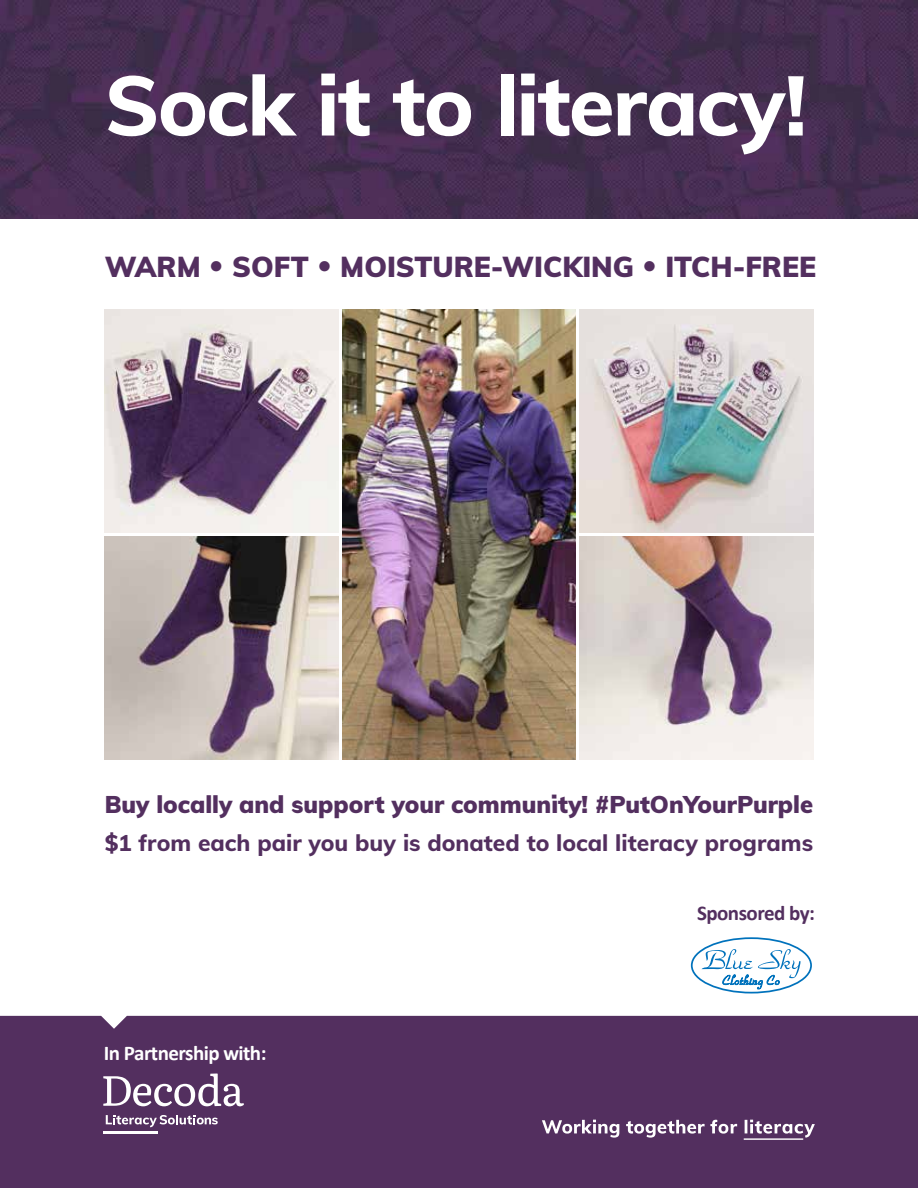
<style>
.page{position:relative;width:918px;height:1188px;background:#fff}
.page>*{position:absolute;margin:0;border:0;box-sizing:border-box;transform-origin:0 0}
.t1{font:800 83.25px "Mulish";letter-spacing:-.02em;color:#fff}
.t2{font:28.2px "Muli";color:#532f5f}
.t3{font:23.7px "Muli";color:#532f5f}
.t4{font:800 22.8px "Mulish";color:#532f5f}
.t5{font:700 21px "Calibri";letter-spacing:-.025em;color:#fff}
.t6{font:700 21px "Calibri";letter-spacing:-.025em;color:#532f5f}
</style>
<div class="page">
<img style="left:0;top:0;width:918px;height:219px">
<div style="left:0;top:1016px;width:918px;height:172px;background:#532f5f"></div>
<svg style="left:106px;top:1115px;width:112px;height:12px"></svg>
<svg style="left:103px;top:1073px;width:141px;height:33px"></svg>
<hr style="left:103px;top:1132px;width:54px;height:2px;background:#fff">
<svg style="left:692px;top:938px;width:119px;height:55px"></svg>
<div style="left:691px;top:937px;width:121px;height:57px;border:2px solid #0072bc;border-radius:50%"></div>
<svg style="left:702px;top:949px;width:99px;height:40px"></svg>
<hr style="left:744px;top:1138px;width:59px;height:2px;background:#fff">
<svg style="left:542px;top:1120px;width:273px;height:18px"></svg>
<img style="left:342px;top:309px;width:234px;height:451px">
<img style="left:105px;top:309px;width:233px;height:224px">
<img style="left:105px;top:536px;width:233px;height:224px">
<img style="left:580px;top:309px;width:233px;height:224px">
<img style="left:580px;top:536px;width:233px;height:224px">
<h1 class="t1" style="left:105px;top:45px;width:704px">Sock it to literacy!</h1>
<p class="t2" style="left:105px;top:247px;width:713px">WARM • SOFT • MOISTURE-WICKING • ITCH-FREE</p>
<p class="t3" style="left:105px;top:788px;width:710px">Buy locally and support your community! #PutOnYourPurple</p>
<p class="t4" style="left:105px;top:826px;width:710px">$1 from each pair you buy is donated to local literacy programs</p>
<p class="t5" style="left:104px;top:1040px;width:164px">In Partnership with:</p>
<p class="t6" style="left:697px;top:900px;width:119px">Sponsored by:</p>
</div>
